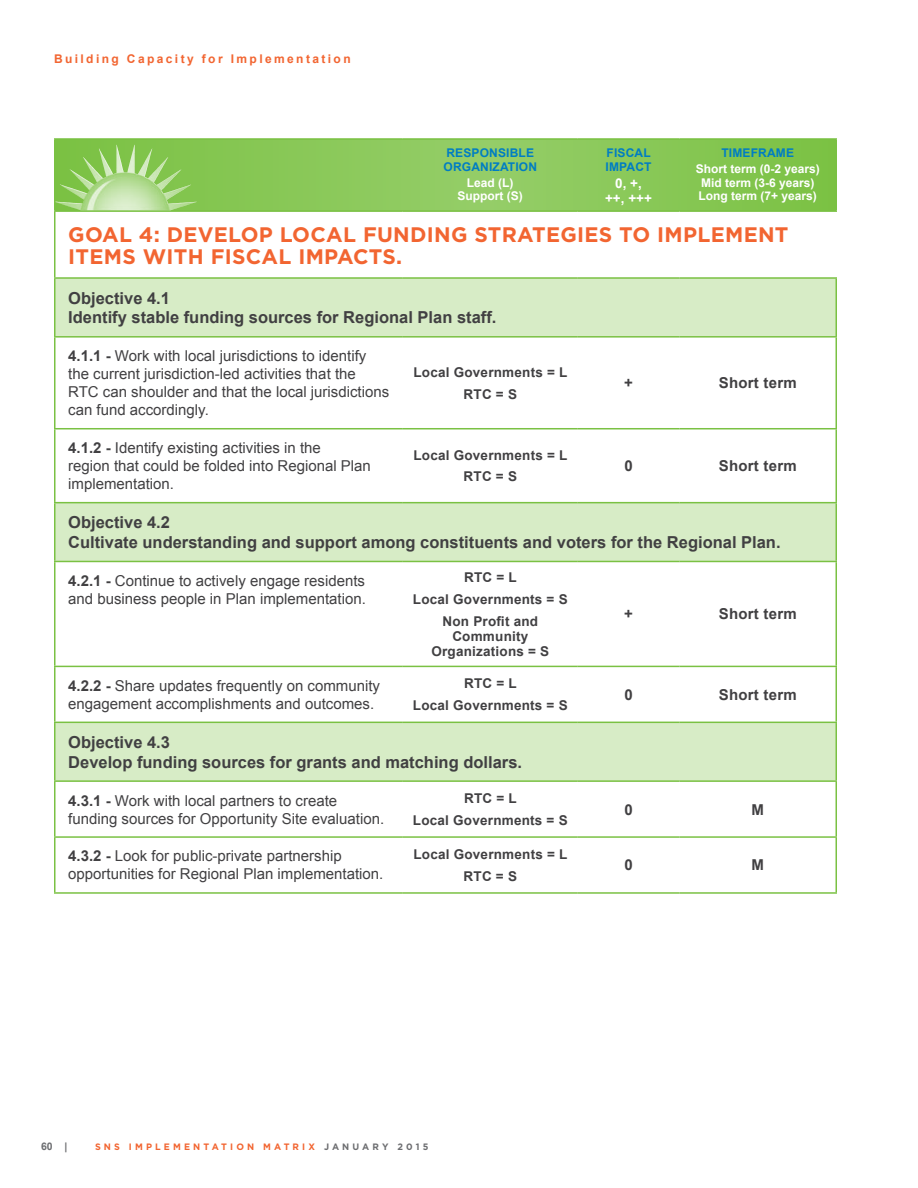
<style>
.page{position:relative;width:918px;height:1188px;background:#fff}
.page>*{position:absolute;margin:0;border:0;box-sizing:border-box;transform-origin:0 0}
.t1{font:700 21px "Gotham";letter-spacing:.015em;color:#f26531}
.t2{font:700 16.5px/19.8px "Arial";color:#414042}
.t3{font:15px/18px "Arial";color:#414042}
.t4{font:700 15px "Arial";letter-spacing:.015em;color:#414042}
.t5{font:700 13.5px/21.8px "Arial";letter-spacing:.015em;color:#414042;text-align:center}
.t6{font:700 13.5px/15px "Arial";color:#fff;text-align:center}
.t7{font:700 12px/13.5px "Arial";color:#fff;text-align:center}
.t8{font:700 12px/13.5px "Arial";letter-spacing:.015em;color:#007dc3}
.t9{font:700 12px "Arial";letter-spacing:.2em;color:#f26531}
.t10{font:700 10.5px "Arial";color:#6d6e71}
.t11{font:700 9.3px "Gotham";letter-spacing:.35em;color:#f26531}
.t12{font:700 9.3px "Gotham";letter-spacing:.345em;color:#6d6e71}
.s1{font-weight:700}
.s2{color:#f26531}
</style>
<div class="page">
<svg style="left:56px;top:140px;width:780px;height:70px;background:#89c857"></svg>
<svg style="left:56px;top:279px;width:780px;height:501px"></svg>
<hr style="left:54px;top:138px;width:349px;height:2px;background:#7ac143">
<hr style="left:54px;top:140px;width:2px;height:70px;background:#7ac143">
<hr style="left:403px;top:138px;width:175px;height:2px;background:#7ac143">
<hr style="left:578px;top:138px;width:101px;height:2px;background:#7ac143">
<hr style="left:679px;top:138px;width:158px;height:2px;background:#7ac143">
<hr style="left:836px;top:140px;width:1px;height:70px;background:#7ac143">
<hr style="left:54px;top:210px;width:349px;height:2px;background:#7ac143">
<hr style="left:403px;top:210px;width:175px;height:2px;background:#7ac143">
<hr style="left:578px;top:210px;width:101px;height:2px;background:#7ac143">
<hr style="left:679px;top:210px;width:158px;height:2px;background:#7ac143">
<hr style="left:54px;top:212px;width:2px;height:65px;background:#7ac143">
<hr style="left:54px;top:277px;width:349px;height:2px;background:#7ac143">
<hr style="left:54px;top:279px;width:2px;height:57px;background:#7ac143">
<hr style="left:403px;top:277px;width:175px;height:2px;background:#7ac143">
<hr style="left:578px;top:277px;width:101px;height:2px;background:#7ac143">
<hr style="left:679px;top:277px;width:158px;height:2px;background:#7ac143">
<hr style="left:836px;top:279px;width:1px;height:57px;background:#7ac143">
<hr style="left:54px;top:336px;width:349px;height:2px;background:#7ac143">
<hr style="left:54px;top:338px;width:2px;height:90px;background:#7ac143">
<hr style="left:403px;top:336px;width:175px;height:2px;background:#7ac143">
<hr style="left:578px;top:336px;width:101px;height:2px;background:#7ac143">
<hr style="left:679px;top:336px;width:158px;height:2px;background:#7ac143">
<hr style="left:836px;top:338px;width:1px;height:90px;background:#7ac143">
<hr style="left:54px;top:428px;width:349px;height:1px;background:#7ac143">
<hr style="left:54px;top:429px;width:2px;height:73px;background:#7ac143">
<hr style="left:403px;top:428px;width:175px;height:1px;background:#7ac143">
<hr style="left:578px;top:428px;width:101px;height:1px;background:#7ac143">
<hr style="left:679px;top:428px;width:158px;height:1px;background:#7ac143">
<hr style="left:836px;top:429px;width:1px;height:73px;background:#7ac143">
<hr style="left:54px;top:502px;width:349px;height:1px;background:#7ac143">
<hr style="left:54px;top:503px;width:2px;height:58px;background:#7ac143">
<hr style="left:403px;top:502px;width:175px;height:1px;background:#7ac143">
<hr style="left:578px;top:502px;width:101px;height:1px;background:#7ac143">
<hr style="left:679px;top:502px;width:158px;height:1px;background:#7ac143">
<hr style="left:836px;top:503px;width:1px;height:58px;background:#7ac143">
<hr style="left:54px;top:561px;width:349px;height:1px;background:#7ac143">
<hr style="left:54px;top:562px;width:2px;height:104px;background:#7ac143">
<hr style="left:403px;top:561px;width:175px;height:1px;background:#7ac143">
<hr style="left:578px;top:561px;width:101px;height:1px;background:#7ac143">
<hr style="left:679px;top:561px;width:158px;height:1px;background:#7ac143">
<hr style="left:836px;top:562px;width:1px;height:104px;background:#7ac143">
<hr style="left:54px;top:666px;width:349px;height:1px;background:#7ac143">
<hr style="left:54px;top:667px;width:2px;height:55px;background:#7ac143">
<hr style="left:403px;top:666px;width:175px;height:1px;background:#7ac143">
<hr style="left:578px;top:666px;width:101px;height:1px;background:#7ac143">
<hr style="left:679px;top:666px;width:158px;height:1px;background:#7ac143">
<hr style="left:836px;top:667px;width:1px;height:55px;background:#7ac143">
<hr style="left:54px;top:722px;width:349px;height:1px;background:#7ac143">
<hr style="left:54px;top:723px;width:2px;height:57px;background:#7ac143">
<hr style="left:403px;top:722px;width:175px;height:1px;background:#7ac143">
<hr style="left:578px;top:722px;width:101px;height:1px;background:#7ac143">
<hr style="left:679px;top:722px;width:158px;height:1px;background:#7ac143">
<hr style="left:836px;top:723px;width:1px;height:57px;background:#7ac143">
<hr style="left:54px;top:780px;width:349px;height:2px;background:#7ac143">
<hr style="left:54px;top:782px;width:2px;height:54px;background:#7ac143">
<hr style="left:403px;top:780px;width:175px;height:2px;background:#7ac143">
<hr style="left:578px;top:780px;width:101px;height:2px;background:#7ac143">
<hr style="left:679px;top:780px;width:158px;height:2px;background:#7ac143">
<hr style="left:836px;top:782px;width:1px;height:54px;background:#7ac143">
<hr style="left:54px;top:836px;width:349px;height:2px;background:#7ac143">
<hr style="left:54px;top:838px;width:2px;height:54px;background:#7ac143">
<hr style="left:403px;top:836px;width:175px;height:2px;background:#7ac143">
<hr style="left:578px;top:836px;width:101px;height:2px;background:#7ac143">
<hr style="left:679px;top:836px;width:158px;height:2px;background:#7ac143">
<hr style="left:836px;top:838px;width:1px;height:54px;background:#7ac143">
<hr style="left:54px;top:892px;width:349px;height:2px;background:#7ac143">
<hr style="left:403px;top:892px;width:175px;height:2px;background:#7ac143">
<hr style="left:578px;top:892px;width:101px;height:2px;background:#7ac143">
<hr style="left:679px;top:892px;width:158px;height:2px;background:#7ac143">
<img style="left:56px;top:145px;width:136px;height:65px">
<p class="t9" style="left:54px;top:51px;width:298px">B uilding Capacity for Implementation</p>
<p class="t8" style="left:444px;top:147px;width:95px">Responsible<br>Organization</p>
<p class="t7" style="left:458px;top:176px;width:67px">Lead (L)<br>Support (S)</p>
<p class="t8" style="left:606px;top:147px;width:47px">Fiscal<br>Impact</p>
<p class="t6" style="left:605px;top:176px;width:48px">0, +, ++, +++</p>
<p class="t8" style="left:721px;top:147px;width:74px">Timeframe</p>
<p class="t7" style="left:696px;top:163px;width:126px;text-align:left">Short term (0-2 years)<br>Mid term (3-6 years)<br>Long term (7+ years)</p>
<h1 class="t1" style="left:68px;top:222px;width:33px">GOAL</h1>
<h1 class="t1" style="left:139px;top:222px;width:61px">4: DEVELOP</h1>
<h1 class="t1" style="left:280px;top:222px;width:113px">LOCAL FUNDING</h1>
<h1 class="t1" style="left:474px;top:222px;width:15px">STRATEGIES</h1>
<h1 class="t1" style="left:619px;top:222px;width:78px">TO IMPLE</h1>
<h1 class="t1" style="left:725px;top:222px;width:34px">MENT</h1>
<h1 class="t1" style="left:68px;top:245px;width:111px">ITEMS WITH</h1>
<h1 class="t1" style="left:211px;top:245px;width:193px">FISCAL IMPACTS.</h1>
<p class="t2" style="left:68px;top:288px;width:430px">Objective 4.1<br>Identify stable funding sources for Regional Plan staff.</p>
<p class="t3" style="left:68px;top:347px;width:323px"><span class="s1">4.1.1 -</span> Work with local jurisdictions to identify the current jurisdiction-led activities that the RTC can shoulder and that the local jurisdictions can fund accordingly.</p>
<p class="t5" style="left:413px;top:362px;width:154px">Local Governments = L<br>RTC = S</p>
<p class="t4" style="left:624px;top:373px;width:10px">+</p>
<p class="t4" style="left:719px;top:373px;width:79px">Short term</p>
<p class="t3" style="left:68px;top:439px;width:304px"><span class="s1">4.1.2 -</span> Identify existing activities in the<br>region that could be folded into Regional Plan implementation.</p>
<p class="t5" style="left:413px;top:445px;width:154px">Local Governments = L<br>RTC = S</p>
<p class="t4" style="left:624px;top:456px;width:10px">0</p>
<p class="t4" style="left:719px;top:456px;width:80px">Short term</p>
<p class="t2" style="left:68px;top:513px;width:714px">Objective 4.2<br>Cultivate understanding and support among constituents and voters for the Regional Plan.</p>
<p class="t3" style="left:68px;top:572px;width:299px"><span class="s1">4.2.1 -</span> Continue to actively engage residents and business people in Plan implementation.</p>
<p class="t5" style="left:413px;top:567px;width:155px">RTC = L<br>Local Governments = S<br>Non Profit and</p>
<p class="t5" style="left:431px;top:629px;width:118px;line-height:15px">Community<br>Organizations = S</p>
<p class="t4" style="left:624px;top:604px;width:10px">+</p>
<p class="t4" style="left:719px;top:604px;width:79px">Short term</p>
<p class="t3" style="left:68px;top:677px;width:313px"><span class="s1">4.2.2 -</span> Share updates frequently on community engagement accomplishments and outcomes.</p>
<p class="t5" style="left:413px;top:673px;width:155px">RTC = L<br>Local Governments = S</p>
<p class="t4" style="left:624px;top:685px;width:10px">0</p>
<p class="t4" style="left:719px;top:685px;width:80px">Short term</p>
<p class="t2" style="left:68px;top:733px;width:455px">Objective 4.3<br>Develop funding sources for grants and matching dollars.</p>
<p class="t3" style="left:68px;top:791px;width:317px"><span class="s1">4.3.1 -</span> Work with local partners to create funding sources for Opportunity Site evaluation.</p>
<p class="t5" style="left:413px;top:788px;width:155px">RTC = L<br>Local Governments = S</p>
<p class="t4" style="left:624px;top:799px;width:10px">0</p>
<p class="t4" style="left:752px;top:799px;width:12px">M</p>
<p class="t3" style="left:68px;top:847px;width:317px"><span class="s1">4.3.2 -</span> Look for public-private partnership opportunities for Regional Plan implementation.</p>
<p class="t5" style="left:413px;top:844px;width:154px">Local Governments = L<br>RTC = S</p>
<p class="t4" style="left:624px;top:855px;width:10px">0</p>
<p class="t4" style="left:752px;top:855px;width:12px">M</p>
<p class="t10" style="left:41px;top:1139px;width:28px">60 |</p>
<p class="t11" style="left:95px;top:1141px;width:60px">SNS IMPLE</p>
<p class="t11" style="left:173px;top:1141px;width:21px">M ENTATION</p>
<p class="t11" style="left:263px;top:1141px;width:20px">M ATRI</p>
<p class="t12" style="left:308px;top:1141px;width:34px"><span class="s2">X</span> JANUAR</p>
<p class="t12" style="left:382px;top:1141px;width:48px">Y 2015</p>
</div>
